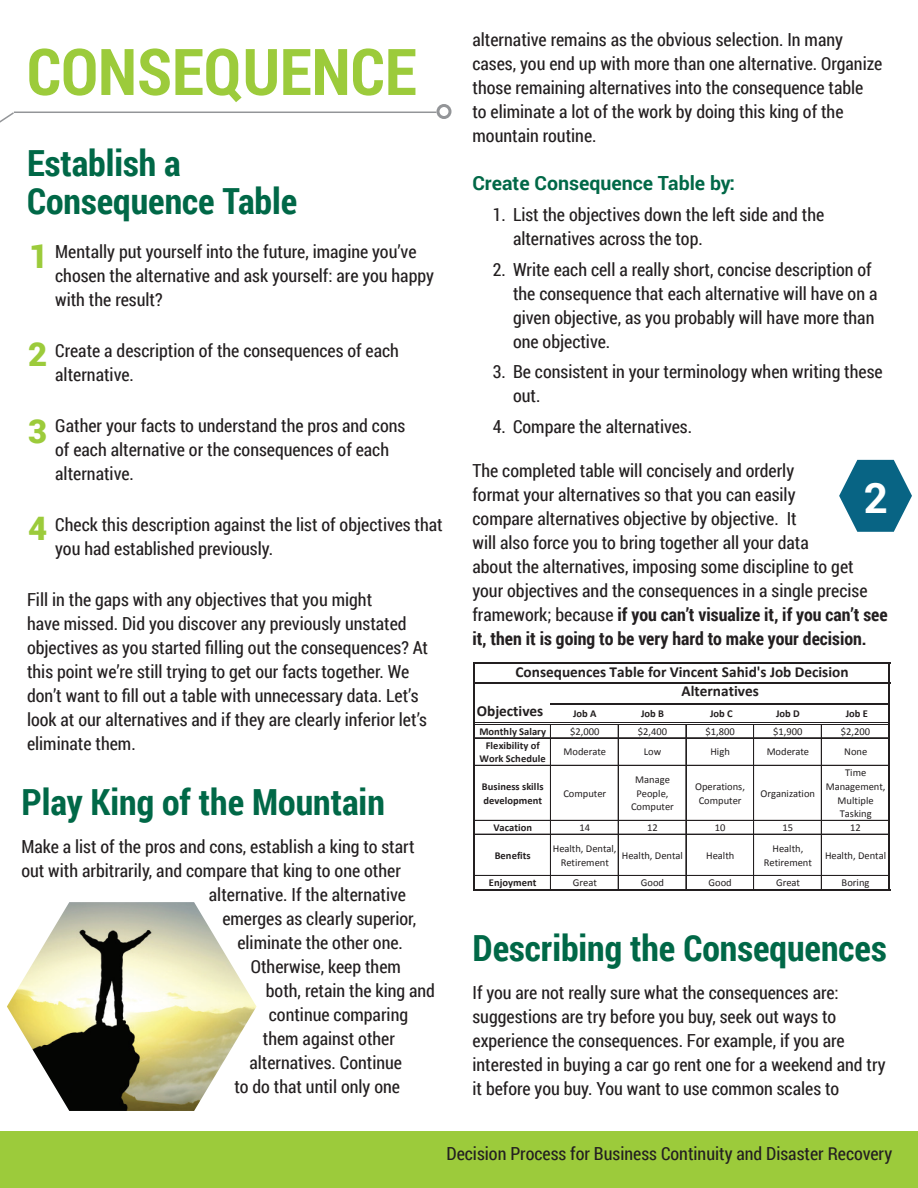
<style>
.page{position:relative;width:918px;height:1188px;background:#fff}
.page>*{position:absolute;margin:0;border:0;box-sizing:border-box;transform-origin:0 0}
.t1{font:700 64.5px "Roboto Condensed";color:#9ccb3b}
.t2{font:700 42px "Roboto";color:#fff}
.t3{font:700 36px/37.5px "Roboto Condensed";color:#006847}
.t4{font:900 33px "Roboto";color:#9ccb3b}
.t5{font:700 19.5px "Roboto";color:#006847}
.t6{font:18px/24px "Roboto Condensed";color:#231f20}
.t7{font:700 15.3px/19.4px "Calibri";color:#231f20}
.t8{font:10.5px/13.8px "Calibri";color:#231f20;text-align:center}
.t9{font:700 10.5px/13.8px "Calibri";letter-spacing:.005em;color:#231f20;text-align:center}
.s1{font-weight:700}
</style>
<div class="page">
<div style="left:0;top:1132px;width:918px;height:56px;background:#9ccb3b"></div>
<svg style="left:839px;top:460px;width:73px;height:72px"></svg>
<svg style="left:0;top:111px;width:16px;height:12px"></svg>
<hr style="left:14px;top:112px;width:422px;height:1px;background:#939598">
<div style="left:436px;top:104px;width:15px;height:15px;border:3px solid #939598;border-radius:50%"></div>
<img style="left:7px;top:902px;width:249px;height:209px">
<hr style="left:473px;top:662px;width:2px;height:229px;background:#231f20">
<hr style="left:888px;top:664px;width:2px;height:227px;background:#231f20">
<hr style="left:550px;top:725px;width:1px;height:164px;background:#231f20">
<hr style="left:618px;top:725px;width:1px;height:164px;background:#231f20">
<hr style="left:686px;top:725px;width:1px;height:164px;background:#231f20">
<hr style="left:753px;top:725px;width:1px;height:164px;background:#231f20">
<hr style="left:821px;top:725px;width:1px;height:164px;background:#231f20">
<hr style="left:475px;top:662px;width:415px;height:2px;background:#231f20">
<hr style="left:475px;top:682px;width:415px;height:2px;background:#231f20">
<hr style="left:551px;top:703px;width:339px;height:2px;background:#231f20">
<hr style="left:475px;top:722px;width:413px;height:1px;background:#231f20">
<hr style="left:475px;top:724px;width:413px;height:1px;background:#231f20">
<hr style="left:475px;top:737px;width:413px;height:1px;background:#231f20">
<hr style="left:475px;top:738px;width:413px;height:1px;background:#231f20">
<hr style="left:475px;top:765px;width:413px;height:1px;background:#231f20">
<hr style="left:475px;top:820px;width:413px;height:1px;background:#231f20">
<hr style="left:475px;top:834px;width:413px;height:1px;background:#231f20">
<hr style="left:475px;top:875px;width:413px;height:1px;background:#231f20">
<hr style="left:475px;top:889px;width:415px;height:2px;background:#231f20">
<h1 class="t1" style="left:27px;top:27px;width:391px">CONSEQUENCE</h1>
<h3 class="t3" style="left:27px;top:143px;width:272px">Establish a<br>Consequence Table</h3>
<p class="t6" style="left:55px;top:239px;width:380px">Mentally put yourself into the future, imagine you’ve chosen the alternative and ask yourself: are you happy with the result?</p>
<p class="t6" style="left:55px;top:338px;width:345px">Create a description of the consequences of each alternative.</p>
<p class="t6" style="left:55px;top:413px;width:352px">Gather your facts to understand the pros and cons of each alternative or the consequences of each alternative.</p>
<p class="t6" style="left:55px;top:512px;width:389px">Check this description against the list of objectives that you had established previously.</p>
<p class="t6" style="left:27px;top:587px;width:403px">Fill in the gaps with any objectives that you might<br>have missed. Did you discover any previously unstated objectives as you started filling out the consequences? At this point we’re still trying to get our facts together. We don’t want to fill out a table with unnecessary data. Let’s look at our alternatives and if they are clearly inferior let’s eliminate them.</p>
<h3 class="t4" style="left:29px;top:233px;width:21px">1</h3>
<h3 class="t4" style="left:28px;top:331px;width:21px">2</h3>
<h3 class="t4" style="left:28px;top:408px;width:21px">3</h3>
<h3 class="t4" style="left:28px;top:505px;width:21px">4</h3>
<h3 class="t3" style="left:21px;top:782px;width:365px">Play King of the Mountain</h3>
<p class="t6" style="left:21px;top:834px;width:395px">Make a list of the pros and cons, establish a king to start</p>
<p class="t6" style="left:21px;top:858px;width:381px">out with arbitrarily, and compare that king to one other</p>
<p class="t6" style="left:209px;top:882px;width:199px">alternative. If the alternative</p>
<p class="t6" style="left:222px;top:906px;width:195px">emerges as clearly superior,</p>
<p class="t6" style="left:237px;top:930px;width:167px">eliminate the other one.</p>
<p class="t6" style="left:251px;top:954px;width:152px">Otherwise, keep them</p>
<p class="t6" style="left:266px;top:978px;width:171px">both, retain the king and</p>
<p class="t6" style="left:269px;top:1002px;width:141px">continue comparing</p>
<p class="t6" style="left:263px;top:1026px;width:134px">them against other</p>
<p class="t6" style="left:249px;top:1050px;width:154px">alternatives. Continue</p>
<p class="t6" style="left:234px;top:1074px;width:167px">to do that until only one</p>
<p class="t6" style="left:473px;top:27px;width:411px">alternative remains as the obvious selection. In many cases, you end up with more than one alternative. Organize those remaining alternatives into the consequence table<br>to eliminate a lot of the work by doing this king of the mountain routine.</p>
<p class="t5" style="left:472px;top:170px;width:264px">Create Consequence Table by:</p>
<p class="t6" style="left:513px;top:202px;width:313px;text-indent:-20px">1. List the objectives down the left side and the alternatives across the top.</p>
<p class="t6" style="left:513px;top:257px;width:366px;text-indent:-20px">2. Write each cell a really short, concise description of the consequence that each alternative will have on a given objective, as you probably will have more than one objective.</p>
<p class="t6" style="left:513px;top:359px;width:371px;text-indent:-20px">3. Be consistent in your terminology when writing these out.</p>
<p class="t6" style="left:493px;top:414px;width:201px">4. Compare the alternatives.</p>
<p class="t6" style="left:472px;top:458px;width:417px">The completed table will concisely and orderly<br>format your alternatives so that you can easily<br>compare alternatives objective by objective. It<br>will also force you to bring together all your data<br>about the alternatives, imposing some discipline to get your objectives and the consequences in a single precise framework; because <span class="s1">if you can’t visualize it, if you can’t see it, then it is going to be very hard to make your decision.</span></p>
<h2 class="t2" style="left:864px;top:468px;width:26px">2</h2>
<p class="t7" style="left:682px;top:662px;width:169px;text-indent:-166px">Consequences Table for Vincent Sahid's Job Decision<br>Alternatives</p>
<p class="t7" style="left:477px;top:701px;width:68px">Objectives</p>
<p class="t9" style="left:573px;top:707px;width:25px">Job A</p>
<p class="t9" style="left:641px;top:707px;width:25px">Job B</p>
<p class="t9" style="left:710px;top:707px;width:24px">Job C</p>
<p class="t9" style="left:776px;top:707px;width:25px">Job D</p>
<p class="t9" style="left:846px;top:707px;width:24px">Job E</p>
<p class="t9" style="left:479px;top:724px;width:68px">Monthly Salary</p>
<p class="t8" style="left:570px;top:724px;width:31px">$2,000</p>
<p class="t8" style="left:638px;top:724px;width:31px">$2,400</p>
<p class="t8" style="left:705px;top:724px;width:31px">$1,800</p>
<p class="t8" style="left:773px;top:724px;width:31px">$1,900</p>
<p class="t8" style="left:841px;top:724px;width:31px">$2,200</p>
<p class="t9" style="left:480px;top:738px;width:68px">Flexibility of<br>Work Schedule</p>
<p class="t8" style="left:564px;top:745px;width:44px">Moderate</p>
<p class="t8" style="left:644px;top:745px;width:19px">Low</p>
<p class="t8" style="left:710px;top:745px;width:21px">High</p>
<p class="t8" style="left:767px;top:745px;width:44px">Moderate</p>
<p class="t8" style="left:844px;top:745px;width:25px">None</p>
<p class="t9" style="left:482px;top:779px;width:63px;text-align:left">Business skills development</p>
<p class="t8" style="left:563px;top:786px;width:44px">Computer</p>
<p class="t8" style="left:826px;top:766px;width:61px">Time<br>Management,<br>Multiple<br>Tasking</p>
<p class="t8" style="left:631px;top:773px;width:44px">Manage<br>People,<br>Computer</p>
<p class="t8" style="left:695px;top:779px;width:52px">Operations,<br>Computer</p>
<p class="t8" style="left:761px;top:786px;width:56px">Organization</p>
<p class="t9" style="left:493px;top:821px;width:40px">Vacation</p>
<p class="t8" style="left:579px;top:821px;width:12px">14</p>
<p class="t8" style="left:647px;top:821px;width:12px">12</p>
<p class="t8" style="left:715px;top:821px;width:12px">10</p>
<p class="t8" style="left:783px;top:821px;width:12px">15</p>
<p class="t8" style="left:850px;top:821px;width:12px">12</p>
<p class="t9" style="left:495px;top:848px;width:38px">Benefits</p>
<p class="t8" style="left:553px;top:841px;width:65px">Health, Dental,<br>Retirement</p>
<p class="t8" style="left:622px;top:848px;width:63px">Health, Dental</p>
<p class="t8" style="left:706px;top:848px;width:30px">Health</p>
<p class="t8" style="left:764px;top:841px;width:50px">Health,<br>Retirement</p>
<p class="t8" style="left:825px;top:848px;width:63px">Health, Dental</p>
<p class="t9" style="left:489px;top:876px;width:49px">Enjoyment</p>
<p class="t8" style="left:573px;top:876px;width:25px">Great</p>
<p class="t8" style="left:641px;top:876px;width:25px">Good</p>
<p class="t8" style="left:709px;top:876px;width:25px">Good</p>
<p class="t8" style="left:776px;top:876px;width:25px">Great</p>
<p class="t8" style="left:842px;top:876px;width:29px">Boring</p>
<h3 class="t3" style="left:472px;top:928px;width:416px">Describing the Consequences</h3>
<p class="t6" style="left:472px;top:980px;width:415px">If you are not really sure what the consequences are: suggestions are try before you buy, seek out ways to experience the consequences. For example, if you are interested in buying a car go rent one for a weekend and try it before you buy. You want to use common scales to</p>
<p class="t6" style="left:447px;top:1141px;width:447px">Decision Process for Business Continuity and Disaster Recovery</p>
</div>
